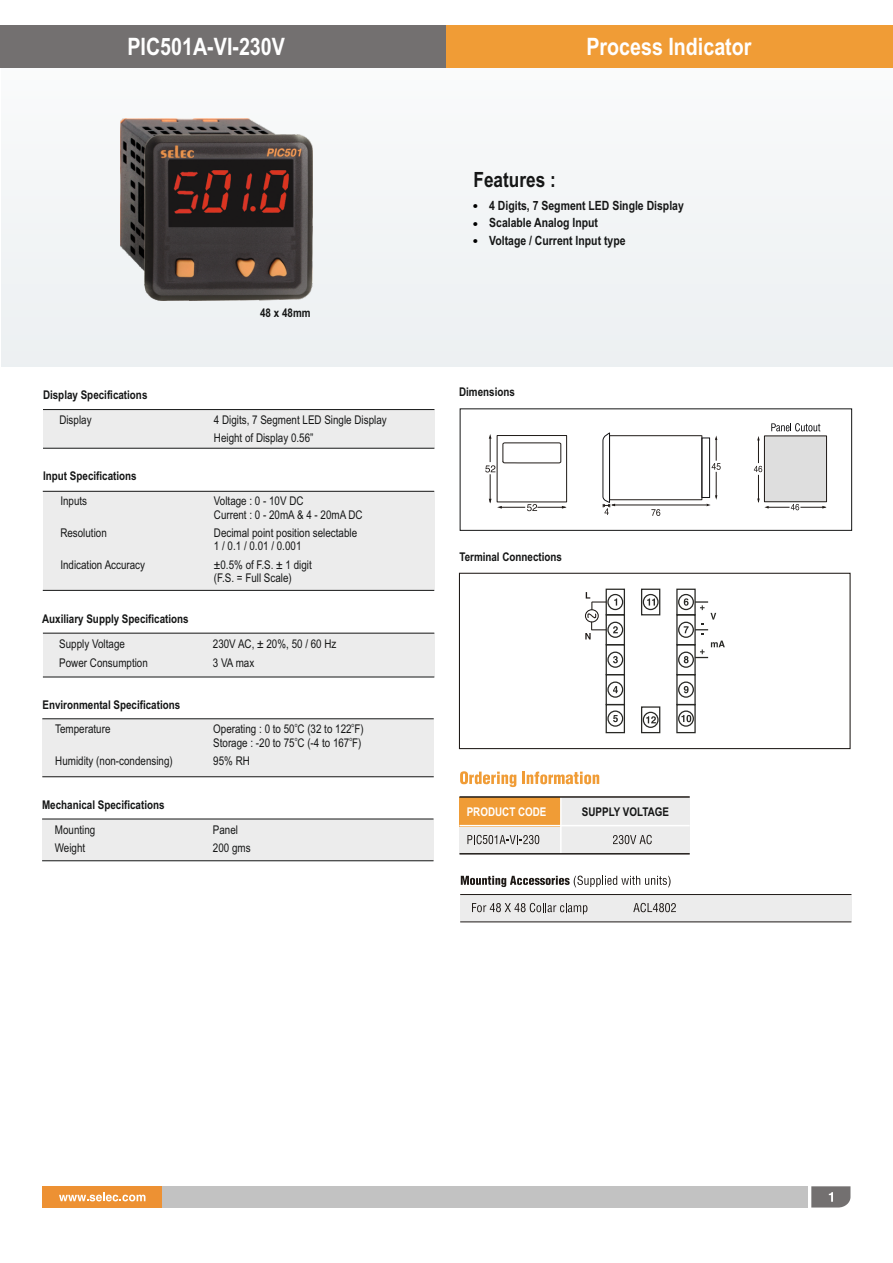
<style>
.page{position:relative;width:893px;height:1263px;background:#fff}
.page>*{position:absolute;margin:0;border:0;box-sizing:border-box;transform-origin:0 0}
.t1{font:700 24px "Arial Narrow";color:#fff}
.t2{font:700 21px "Arial Narrow";color:#151616}
.t3{font:700 12.75px/17.5px "Arial Narrow";color:#151616}
.t4{font:12px/13.6px "Arial Narrow";color:#151616}
.t5{font:700 12px "Arial Narrow";color:#151616}
.t6{font:700 12px "Arial Narrow";color:#fff}
.t7{font:6px "Arial Narrow";color:#151616}
</style>
<div class="page">
<div style="left:1px;top:67px;width:892px;height:300px;background:#f2f5f6"></div>
<div style="left:0;top:26px;width:449px;height:42px;background:#737070"></div>
<div style="left:446px;top:26px;width:447px;height:42px;background:#f09c36"></div>
<div style="left:140px;top:1186px;width:668px;height:21px;background:#c2c2c2"></div>
<svg style="left:811px;top:1186px;width:39px;height:21px"></svg>
<div style="left:42px;top:1186px;width:120px;height:21px;background:#ed9133"></div>
<svg style="left:59px;top:1192px;width:86px;height:9px"></svg>
<div style="left:460px;top:894px;width:391px;height:28px;background:#ececec"></div>
<hr style="left:460px;top:894px;width:391px;height:1px;background:#1f1a17">
<hr style="left:460px;top:921px;width:391px;height:1px;background:#1f1a17">
<svg style="left:472px;top:903px;width:115px;height:11px"></svg>
<svg style="left:633px;top:903px;width:43px;height:9px"></svg>
<svg style="left:461px;top:875px;width:209px;height:12px"></svg>
<div style="left:459px;top:573px;width:392px;height:176px;border:1px solid #1f1a17"></div>
<div style="left:678px;top:622px;width:16px;height:16px;border:1px solid #292926;border-radius:50%"></div>
<svg style="left:684px;top:626px;width:5px;height:7px"></svg>
<div style="left:678px;top:651px;width:16px;height:17px;border:1px solid #292926;border-radius:50%"></div>
<svg style="left:684px;top:656px;width:5px;height:7px"></svg>
<div style="left:678px;top:681px;width:16px;height:17px;border:1px solid #292926;border-radius:50%"></div>
<svg style="left:684px;top:686px;width:4px;height:7px"></svg>
<div style="left:678px;top:710px;width:16px;height:17px;border:1px solid #292926;border-radius:50%"></div>
<svg style="left:681px;top:715px;width:10px;height:7px"></svg>
<div style="left:676px;top:589px;width:20px;height:26px;border:1px solid #292926"></div>
<div style="left:678px;top:594px;width:16px;height:16px;border:1px solid #292926;border-radius:50%"></div>
<svg style="left:684px;top:598px;width:4px;height:8px"></svg>
<div style="left:676px;top:704px;width:20px;height:29px;border:1px solid #292926"></div>
<div style="left:641px;top:589px;width:19px;height:26px;border:1px solid #292926"></div>
<div style="left:643px;top:594px;width:16px;height:16px;border:1px solid #292926;border-radius:50%"></div>
<svg style="left:647px;top:598px;width:8px;height:7px"></svg>
<div style="left:641px;top:706px;width:19px;height:27px;border:1px solid #292926"></div>
<div style="left:643px;top:712px;width:16px;height:16px;border:1px solid #292926;border-radius:50%"></div>
<svg style="left:646px;top:716px;width:10px;height:7px"></svg>
<div style="left:606px;top:589px;width:19px;height:26px;border:1px solid #292926"></div>
<div style="left:606px;top:614px;width:19px;height:31px;border:1px solid #292926"></div>
<div style="left:606px;top:644px;width:19px;height:31px;border:1px solid #292926"></div>
<div style="left:606px;top:674px;width:19px;height:31px;border:1px solid #292926"></div>
<div style="left:606px;top:704px;width:19px;height:29px;border:1px solid #292926"></div>
<svg style="left:613px;top:626px;width:5px;height:7px"></svg>
<div style="left:607px;top:622px;width:16px;height:16px;border:1px solid #292926;border-radius:50%"></div>
<svg style="left:614px;top:598px;width:3px;height:7px"></svg>
<div style="left:607px;top:594px;width:16px;height:16px;border:1px solid #292926;border-radius:50%"></div>
<svg style="left:613px;top:656px;width:5px;height:7px"></svg>
<div style="left:607px;top:651px;width:16px;height:17px;border:1px solid #292926;border-radius:50%"></div>
<svg style="left:613px;top:686px;width:5px;height:7px"></svg>
<div style="left:607px;top:681px;width:16px;height:17px;border:1px solid #292926;border-radius:50%"></div>
<svg style="left:613px;top:715px;width:5px;height:7px"></svg>
<div style="left:607px;top:710px;width:16px;height:17px;border:1px solid #292926;border-radius:50%"></div>
<svg style="left:695px;top:601px;width:30px;height:57px"></svg>
<svg style="left:585px;top:592px;width:21px;height:47px"></svg>
<svg style="left:460px;top:771px;width:56px;height:16px"></svg>
<svg style="left:522px;top:771px;width:77px;height:13px"></svg>
<div style="left:459px;top:825px;width:231px;height:29px;background:#ececec"></div>
<svg style="left:467px;top:835px;width:72px;height:9px"></svg>
<div style="left:561px;top:797px;width:129px;height:29px;background:#ececec"></div>
<div style="left:459px;top:797px;width:102px;height:29px;background:#f09c36"></div>
<hr style="left:560px;top:797px;width:2px;height:68px;background:#fff">
<svg style="left:613px;top:835px;width:39px;height:9px"></svg>
<div style="left:43px;top:410px;width:391px;height:38px;background:#ececec"></div>
<hr style="left:43px;top:409px;width:391px;height:1px;background:#151616">
<hr style="left:43px;top:448px;width:391px;height:1px;background:#151616">
<div style="left:43px;top:491px;width:391px;height:99px;background:#ececec"></div>
<hr style="left:43px;top:491px;width:391px;height:1px;background:#151616">
<hr style="left:43px;top:590px;width:391px;height:1px;background:#151616">
<div style="left:43px;top:633px;width:391px;height:44px;background:#ececec"></div>
<hr style="left:43px;top:633px;width:391px;height:1px;background:#151616">
<hr style="left:43px;top:677px;width:391px;height:1px;background:#151616">
<div style="left:42px;top:719px;width:392px;height:58px;background:#ececec"></div>
<hr style="left:42px;top:718px;width:392px;height:1px;background:#151616">
<hr style="left:42px;top:776px;width:392px;height:1px;background:#151616">
<div style="left:42px;top:819px;width:391px;height:42px;background:#ececec"></div>
<hr style="left:42px;top:819px;width:391px;height:1px;background:#151616">
<hr style="left:42px;top:860px;width:391px;height:1px;background:#151616">
<div style="left:609px;top:435px;width:93px;height:65px;border:1px solid #1f1a17"></div>
<div style="left:701px;top:438px;width:9px;height:60px;border:1px solid #141417"></div>
<hr style="left:612px;top:505px;width:95px;height:1px;background:#1f1a17">
<svg style="left:651px;top:509px;width:9px;height:7px"></svg>
<svg style="left:707px;top:435px;width:14px;height:71px"></svg>
<svg style="left:602px;top:432px;width:13px;height:83px"></svg>
<svg style="left:485px;top:434px;width:82px;height:77px"></svg>
<svg style="left:754px;top:423px;width:72px;height:87px"></svg>
<div style="left:460px;top:408px;width:392px;height:123px;border:1px solid #151616"></div>
<hr style="left:459px;top:825px;width:231px;height:1px;background:#fff">
<hr style="left:459px;top:796px;width:231px;height:2px;background:#1f1a17">
<hr style="left:459px;top:853px;width:231px;height:1px;background:#1f1a17">
<img style="left:121px;top:118px;width:192px;height:183px">
<h1 class="t1" style="left:127px;top:29px;width:159px">PIC501A-VI-230V</h1>
<h1 class="t1" style="left:586px;top:29px;width:167px">Process Indicator</h1>
<p class="t5" style="left:260px;top:304px;width:52px">48 x 48mm</p>
<p class="t5" style="left:43px;top:386px;width:106px">Display Specifications</p>
<p class="t4" style="left:59px;top:414px;width:34px">Display</p>
<p class="t4" style="left:214px;top:411px;width:174px;line-height:18.3px">4 Digits, 7 Segment LED Single Display<br>Height of Display 0.56”</p>
<p class="t5" style="left:43px;top:467px;width:95px">Input Specifications</p>
<p class="t4" style="left:60px;top:495px;width:28px">Inputs</p>
<p class="t4" style="left:214px;top:495px;width:150px">Voltage : 0 - 10V DC<br>Current : 0 - 20mA &amp; 4 - 20mA DC</p>
<p class="t4" style="left:60px;top:527px;width:48px">Resolution</p>
<p class="t4" style="left:214px;top:527px;width:145px">Decimal point position selectable<br>1 / 0.1 / 0.01 / 0.001</p>
<p class="t4" style="left:60px;top:559px;width:86px">Indication Accuracy</p>
<p class="t4" style="left:214px;top:559px;width:99px">±0.5% of F.S. ± 1 digit (F.S. = Full Scale)</p>
<p class="t5" style="left:42px;top:610px;width:148px">Auxiliary Supply Specifications</p>
<p class="t4" style="left:59px;top:638px;width:67px">Supply Voltage</p>
<p class="t4" style="left:213px;top:638px;width:125px">230V AC, ± 20%, 50 / 60 Hz</p>
<p class="t4" style="left:59px;top:657px;width:90px">Power Consumption</p>
<p class="t4" style="left:213px;top:657px;width:43px">3 VA max</p>
<p class="t5" style="left:42px;top:695px;width:139px">Environmental Specifications</p>
<p class="t7" style="left:295px;top:723px;width:4px">o</p>
<p class="t7" style="left:352px;top:723px;width:4px">o</p>
<p class="t4" style="left:55px;top:723px;width:57px">Temperature</p>
<p class="t4" style="left:213px;top:723px;width:152px">Operating : 0 to 50 C (32 to 122 F)</p>
<p class="t7" style="left:295px;top:736px;width:4px">o</p>
<p class="t7" style="left:349px;top:736px;width:4px">o</p>
<p class="t4" style="left:213px;top:737px;width:150px">Storage : -20 to 75 C (-4 to 167 F)</p>
<p class="t4" style="left:55px;top:755px;width:119px">Humidity (non-condensing)</p>
<p class="t4" style="left:213px;top:755px;width:38px">95% RH</p>
<p class="t5" style="left:42px;top:796px;width:124px">Mechanical Specifications</p>
<p class="t4" style="left:55px;top:824px;width:42px">Mounting</p>
<p class="t4" style="left:213px;top:824px;width:27px">Panel</p>
<p class="t4" style="left:55px;top:842px;width:32px">Weight</p>
<p class="t4" style="left:213px;top:842px;width:39px">200 gms</p>
<h2 class="t2" style="left:474px;top:163px;width:84px">Features :</h2>
<p class="t3" style="left:489px;top:196px;width:196px">4 Digits, 7 Segment LED Single Display<br>Scalable Analog Input<br>Voltage / Current Input type</p>
<p class="t5" style="left:459px;top:383px;width:57px">Dimensions</p>
<p class="t5" style="left:459px;top:548px;width:104px">Terminal Connections</p>
<p class="t6" style="left:467px;top:802px;width:81px">PRODUCT CODE</p>
<p class="t5" style="left:582px;top:802px;width:89px">SUPPLY VOLTAGE</p>
</div>
